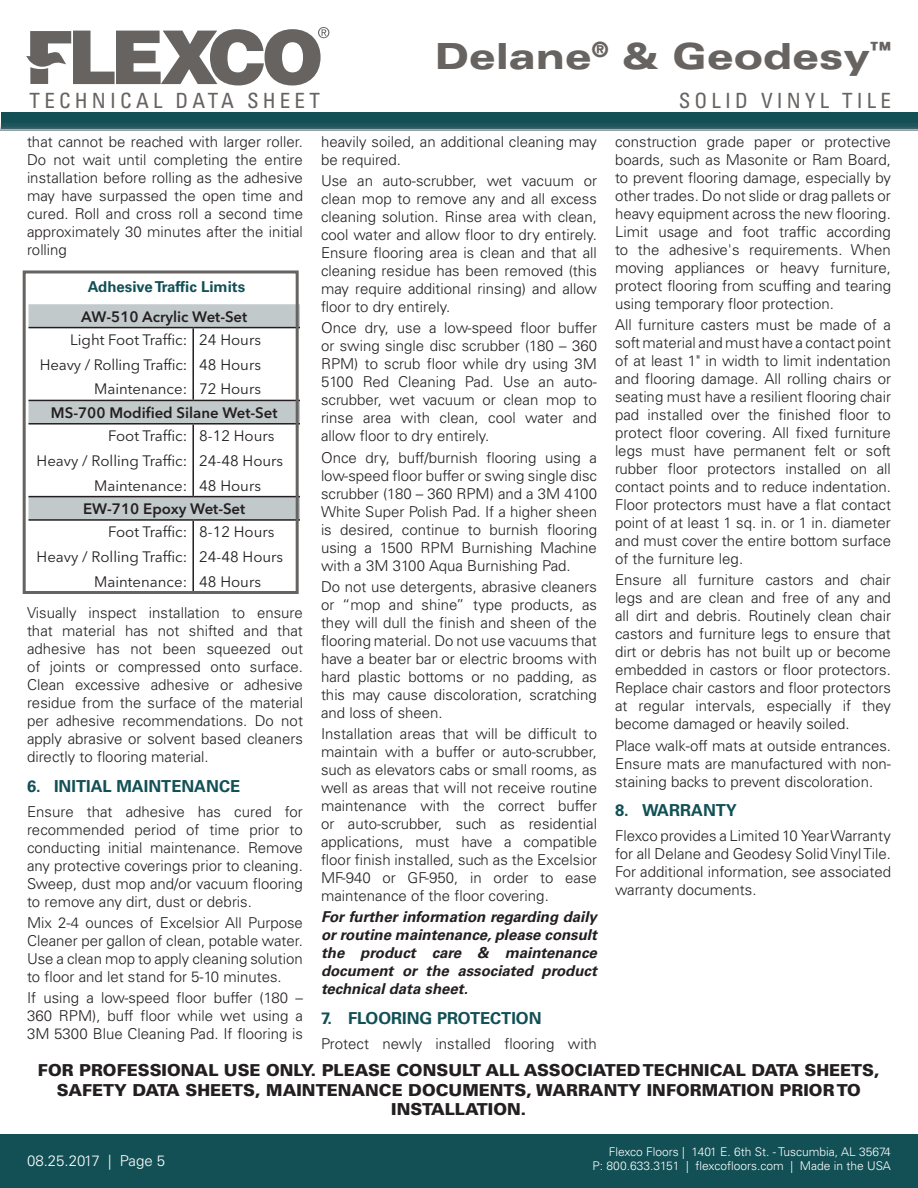
<style>
.page{position:relative;width:918px;height:1188px;background:#fff}
.page>*{position:absolute;margin:0;border:0;box-sizing:border-box;transform-origin:0 0}
.t1{font:900 expanded 36px "Univers";color:#666361}
.t2{font:condensed 21px "Univers";letter-spacing:.2em;color:#666361}
.t3{font:900 16.5px/19.8px "Univers";color:#231f20;text-align:center}
.t4{font:700 16.5px "Univers";color:#115055}
.t5{font:300 15px/18px "Univers";color:#231f20;text-align:justify}
.t6{font:15px "Avenir Next LT Pro";color:#231f20}
.t7{font:italic 700 15px/18px "Univers";color:#231f20;text-align:justify}
.t8{font:600 15px "Avenir Next LT Pro";color:#231f20}
.t9{font:700 15px "Univers";color:#115055}
.t10{font:300 15px "Univers";color:#fff}
.t11{font:300 12px/14.4px "Univers";color:#fff;text-align:right}
</style>
<div class="page">
<svg style="left:26px;top:27px;width:303px;height:58px"></svg>
<div style="left:0;top:1134px;width:918px;height:54px;background:#125055"></div>
<div style="left:1px;top:112px;width:917px;height:17px;background:#125055"></div>
<svg style="left:0;top:123px;width:918px;height:7px;fill:#23585e"></svg>
<svg style="left:28px;top:304px;width:272px;height:215px"></svg>
<hr style="left:28px;top:327px;width:165px;height:1px;background:#231f20">
<hr style="left:193px;top:327px;width:107px;height:1px;background:#231f20">
<hr style="left:192px;top:328px;width:2px;height:72px;background:#231f20">
<hr style="left:28px;top:400px;width:165px;height:1px;background:#231f20">
<hr style="left:193px;top:400px;width:107px;height:1px;background:#231f20">
<hr style="left:28px;top:423px;width:165px;height:2px;background:#231f20">
<hr style="left:193px;top:423px;width:107px;height:2px;background:#231f20">
<hr style="left:192px;top:425px;width:2px;height:71px;background:#231f20">
<hr style="left:28px;top:496px;width:165px;height:1px;background:#231f20">
<hr style="left:193px;top:496px;width:107px;height:1px;background:#231f20">
<hr style="left:28px;top:519px;width:165px;height:2px;background:#231f20">
<hr style="left:193px;top:519px;width:107px;height:2px;background:#231f20">
<hr style="left:192px;top:521px;width:2px;height:72px;background:#231f20">
<div style="left:23px;top:270px;width:276px;height:324px;border:3px solid #666361"></div>
<h1 class="t1" style="left:434px;top:35px;width:458px">Delane<sup>®</sup> &amp; Geodesy<sup>™</sup></h1>
<h2 class="t2" style="left:30px;top:87px;width:292px">TECHNICAL DATA SHEET</h2>
<h2 class="t2" style="left:679px;top:87px;width:214px">SOLID VINYL TILE</h2>
<p class="t5" style="left:27px;top:133px;width:278px">that cannot be reached with larger roller.<br>Do not wait until completing the entire installation before rolling as the adhesive may have surpassed the open time and cured. Roll and cross roll a second time approximately 30 minutes after the initial rolling</p>
<p class="t9" style="left:88px;top:278px;width:159px">Adhesive Traffic Limits</p>
<p class="t8" style="left:81px;top:307px;width:168px">AW-510 Acrylic Wet-Set</p>
<p class="t6" style="left:70px;top:331px;width:119px">Light Foot Traffic:</p>
<p class="t6" style="left:40px;top:356px;width:149px">Heavy / Rolling Traffic:</p>
<p class="t6" style="left:94px;top:380px;width:95px">Maintenance:</p>
<p class="t6" style="left:199px;top:331px;width:63px">24 Hours</p>
<p class="t6" style="left:199px;top:356px;width:63px">48 Hours</p>
<p class="t6" style="left:199px;top:380px;width:63px">72 Hours</p>
<p class="t8" style="left:51px;top:403px;width:228px">MS-700 Modified Silane Wet-Set</p>
<p class="t6" style="left:108px;top:427px;width:80px">Foot Traffic:</p>
<p class="t6" style="left:37px;top:452px;width:152px">Heavy / Rolling Traffic:</p>
<p class="t6" style="left:94px;top:476px;width:95px">Maintenance:</p>
<p class="t6" style="left:199px;top:427px;width:77px">8-12 Hours</p>
<p class="t6" style="left:199px;top:452px;width:86px">24-48 Hours</p>
<p class="t6" style="left:199px;top:476px;width:63px">48 Hours</p>
<p class="t8" style="left:83px;top:500px;width:164px">EW-710 Epoxy Wet-Set</p>
<p class="t6" style="left:108px;top:523px;width:80px">Foot Traffic:</p>
<p class="t6" style="left:37px;top:548px;width:152px">Heavy / Rolling Traffic:</p>
<p class="t6" style="left:94px;top:573px;width:95px">Maintenance:</p>
<p class="t6" style="left:199px;top:523px;width:77px">8-12 Hours</p>
<p class="t6" style="left:199px;top:548px;width:86px">24-48 Hours</p>
<p class="t6" style="left:199px;top:573px;width:63px">48 Hours</p>
<p class="t5" style="left:27px;top:604px;width:278px">Visually inspect installation to ensure that material has not shifted and that adhesive has not been squeezed out of joints or compressed onto surface.<br>Clean excessive adhesive or adhesive residue from the surface of the material per adhesive recommendations. Do not apply abrasive or solvent based cleaners directly to flooring material.</p>
<p class="t4" style="left:27px;top:776px;width:215px">6. INITIAL MAINTENANCE</p>
<p class="t5" style="left:27px;top:802px;width:278px">Ensure that adhesive has cured for recommended period of time prior to conducting initial maintenance. Remove any protective coverings prior to cleaning.<br>Sweep, dust mop and/or vacuum flooring to remove any dirt, dust or debris.</p>
<p class="t5" style="left:27px;top:914px;width:278px">Mix 2-4 ounces of Excelsior All Purpose Cleaner per gallon of clean, potable water.<br>Use a clean mop to apply cleaning solution to floor and let stand for 5-10 minutes.</p>
<p class="t5" style="left:27px;top:989px;width:278px">If using a low-speed floor buffer (180 – 360 RPM), buff floor while wet using a 3M 5300 Blue Cleaning Pad. If flooring is</p>
<p class="t5" style="left:321px;top:133px;width:278px">heavily soiled, an additional cleaning may be required.</p>
<p class="t5" style="left:321px;top:172px;width:278px">Use an auto-scrubber, wet vacuum or clean mop to remove any and all excess cleaning solution. Rinse area with clean, cool water and allow floor to dry entirely.<br>Ensure flooring area is clean and that all cleaning residue has been removed (this may require additional rinsing) and allow floor to dry entirely.</p>
<p class="t5" style="left:321px;top:319px;width:278px">Once dry, use a low-speed floor buffer or swing single disc scrubber (180 – 360<br>RPM) to scrub floor while dry using 3M 5100 Red Cleaning Pad. Use an auto&shy;scrubber, wet vacuum or clean mop to rinse area with clean, cool water and allow floor to dry entirely.</p>
<p class="t5" style="left:321px;top:448px;width:278px">Once dry, buff/burnish flooring using a low-speed floor buffer or swing single disc scrubber (180 – 360 RPM) and a 3M 4100<br>White Super Polish Pad. If a higher sheen is desired, continue to burnish flooring using a 1500 RPM Burnishing Machine with a 3M 3100 Aqua Burnishing Pad.</p>
<p class="t5" style="left:321px;top:578px;width:278px">Do not use detergents, abrasive cleaners or “mop and shine” type products, as they will dull the finish and sheen of the flooring material. Do not use vacuums that have a beater bar or electric brooms with hard plastic bottoms or no padding, as this may cause discoloration, scratching and loss of sheen.</p>
<p class="t5" style="left:321px;top:725px;width:278px">Installation areas that will be difficult to maintain with a buffer or auto-scrubber, such as elevators cabs or small rooms, as well as areas that will not receive routine maintenance with the correct buffer or auto-scrubber, such as residential applications, must have a compatible floor finish installed, such as the Excelsior MF-940 or GF-950, in order to ease maintenance of the floor covering.</p>
<p class="t7" style="left:321px;top:908px;width:278px">For further information regarding daily or routine maintenance, please consult the product care &amp; maintenance document or the associated product technical data sheet.</p>
<p class="t4" style="left:321px;top:1009px;width:222px">7. FLOORING PROTECTION</p>
<p class="t5" style="left:321px;top:1035px;width:277px">Protect newly installed flooring with</p>
<p class="t5" style="left:615px;top:133px;width:278px">construction grade paper or protective boards, such as Masonite or Ram Board, to prevent flooring damage, especially by other trades. Do not slide or drag pallets or heavy equipment across the new flooring.<br>Limit usage and foot traffic according to the adhesive's requirements. When moving appliances or heavy furniture, protect flooring from scuffing and tearing using temporary floor protection.</p>
<p class="t5" style="left:615px;top:316px;width:278px">All furniture casters must be made of a soft material and must have a contact point of at least 1" in width to limit indentation and flooring damage. All rolling chairs or seating must have a resilient flooring chair pad installed over the finished floor to protect floor covering. All fixed furniture legs must have permanent felt or soft rubber floor protectors installed on all contact points and to reduce indentation.<br>Floor protectors must have a flat contact point of at least 1 sq. in. or 1 in. diameter and must cover the entire bottom surface of the furniture leg.</p>
<p class="t5" style="left:615px;top:571px;width:277px">Ensure all furniture castors and chair legs and are clean and free of any and all dirt and debris. Routinely clean chair castors and furniture legs to ensure that dirt or debris has not built up or become embedded in castors or floor protectors.<br>Replace chair castors and floor protectors at regular intervals, especially if they become damaged or heavily soiled.</p>
<p class="t5" style="left:615px;top:736px;width:278px">Place walk-off mats at outside entrances.<br>Ensure mats are manufactured with non&shy;staining backs to prevent discoloration.</p>
<p class="t4" style="left:615px;top:801px;width:123px">8. WARRANTY</p>
<p class="t5" style="left:615px;top:827px;width:278px">Flexco provides a Limited 10 Year Warranty for all Delane and Geodesy Solid Vinyl Tile.<br>For additional information, see associated warranty documents.</p>
<p class="t3" style="left:38px;top:1060px;width:843px">FOR PROFESSIONAL USE ONLY. PLEASE CONSULT ALL ASSOCIATED TECHNICAL DATA SHEETS,<br>SAFETY DATA SHEETS, MAINTENANCE DOCUMENTS, WARRANTY INFORMATION PRIOR TO<br>INSTALLATION.</p>
<p class="t10" style="left:27px;top:1152px;width:140px">08.25.2017 | Page 5</p>
<p class="t11" style="left:593px;top:1144px;width:300px">Flexco Floors | 1401 E. 6th St. - Tuscumbia, AL 35674<br>P: 800.633.3151 | flexcofloors.com | Made in the USA</p>
</div>
